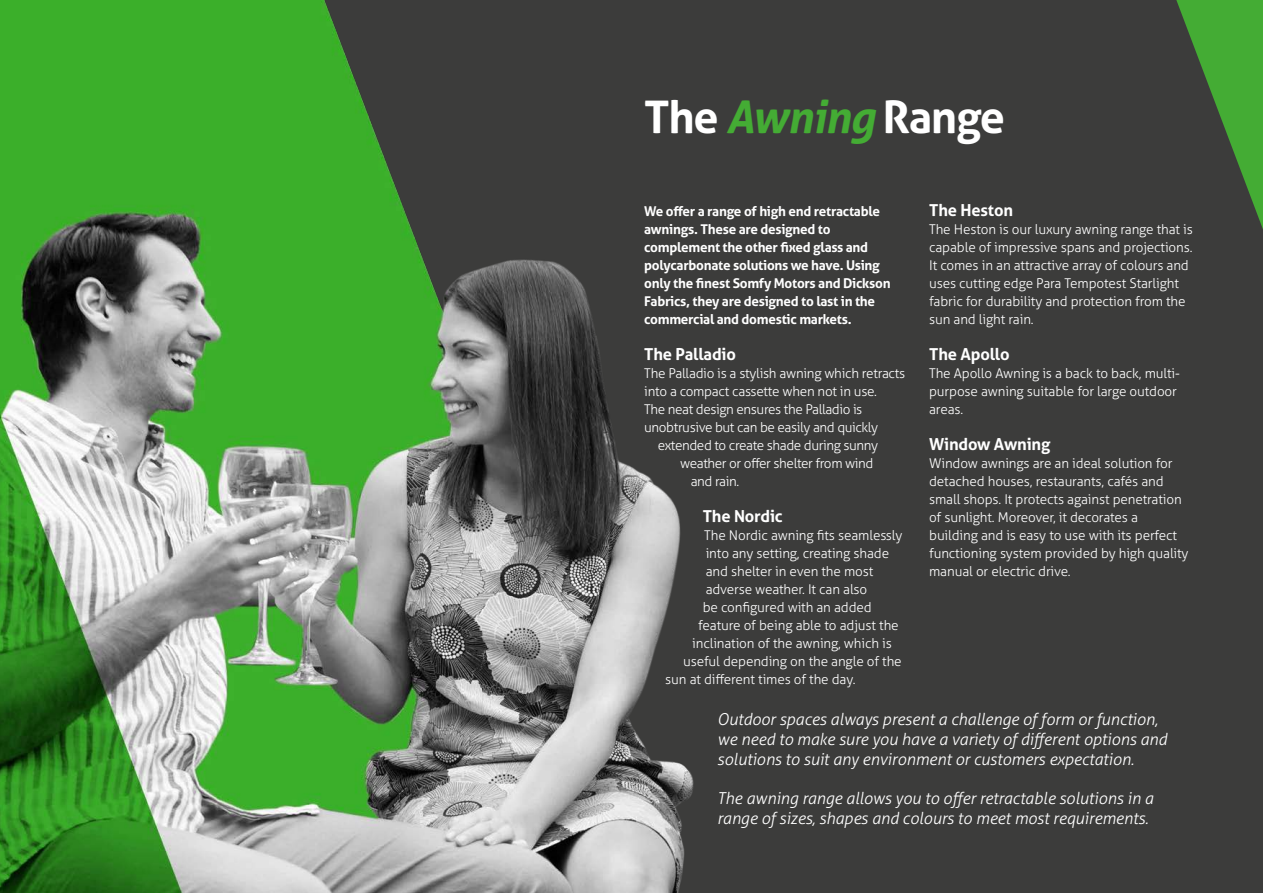
<style>
.page{position:relative;width:1263px;height:893px;background:#3c3c3b}
.page>*{position:absolute;margin:0;border:0;box-sizing:border-box;transform-origin:0 0}
.t1{font:700 45px "Aller";letter-spacing:-.03em;color:#fff}
.t2{font:italic 300 16.5px/19.8px "Aller";letter-spacing:-.005em;color:#fff}
.t3{font:700 16.5px "Aller";letter-spacing:-.01em;color:#fff}
.t4{font:300 13.5px/18px "Aller";letter-spacing:-.01em;color:#fff}
.t5{font:700 13.5px/18px "Aller";letter-spacing:-.02em;color:#fff}
.t6{font:300 13.5px "Aller";letter-spacing:-.03em;color:#fff}
.s1{font-style:italic;color:#44ac34}
</style>
<div class="page">
<img style="left:0;top:0;width:694px;height:893px">
<svg style="left:1176px;top:0;width:87px;height:229px"></svg>
<h1 class="t1" style="left:644px;top:89px;width:362px">The <span class="s1">Awning</span> Range</h1>
<p class="t5" style="left:644px;top:202px;width:248px">We offer a range of high end retractable awnings. These are designed to complement the other fixed glass and polycarbonate solutions we have. Using only the finest Somfy Motors and Dickson Fabrics, they are designed to last in the commercial and domestic markets.</p>
<p class="t3" style="left:644px;top:344px;width:93px">The Palladio</p>
<p class="t4" style="left:644px;top:364px;width:262px">The Palladio is a stylish awning which retracts</p>
<p class="t4" style="left:644px;top:382px;width:234px">into a compact cassette when not in use.</p>
<p class="t6" style="left:644px;top:401px;width:220px">The neat design ensures the Palladio is</p>
<p class="t6" style="left:644px;top:419px;width:235px">unobtrusive but can be easily and quickly</p>
<p class="t6" style="left:658px;top:437px;width:222px">extended to create shade during sunny</p>
<p class="t6" style="left:680px;top:455px;width:195px">weather or offer shelter from wind</p>
<p class="t4" style="left:691px;top:472px;width:50px">and rain.</p>
<p class="t3" style="left:703px;top:506px;width:82px">The Nordic</p>
<p class="t4" style="left:704px;top:526px;width:200px">The Nordic awning fits seamlessly</p>
<p class="t4" style="left:706px;top:544px;width:185px">into any setting, creating shade</p>
<p class="t4" style="left:706px;top:562px;width:169px">and shelter in even the most</p>
<p class="t4" style="left:706px;top:580px;width:163px">adverse weather. It can also</p>
<p class="t4" style="left:703px;top:598px;width:170px">be configured with an added</p>
<p class="t4" style="left:698px;top:616px;width:202px">feature of being able to adjust the</p>
<p class="t4" style="left:692px;top:634px;width:201px">inclination of the awning, which is</p>
<p class="t4" style="left:683px;top:652px;width:220px">useful depending on the angle of the</p>
<p class="t4" style="left:665px;top:670px;width:192px">sun at different times of the day.</p>
<p class="t3" style="left:929px;top:200px;width:86px">The Heston</p>
<p class="t4" style="left:929px;top:220px;width:265px">The Heston is our luxury awning range that is capable of impressive spans and projections.<br>It comes in an attractive array of colours and uses cutting edge Para Tempotest Starlight fabric for durability and protection from the sun and light rain.</p>
<p class="t3" style="left:929px;top:344px;width:82px">The Apollo</p>
<p class="t4" style="left:929px;top:364px;width:252px">The Apollo Awning is a back to back, multi&shy;purpose awning suitable for large outdoor areas.</p>
<p class="t3" style="left:929px;top:434px;width:123px">Window Awning</p>
<p class="t4" style="left:929px;top:454px;width:261px">Window awnings are an ideal solution for detached houses, restaurants, cafés and small shops. It protects against penetration of sunlight. Moreover, it decorates a building and is easy to use with its perfect functioning system provided by high quality manual or electric drive.</p>
<p class="t2" style="left:717px;top:709px;width:451px">Outdoor spaces always present a challenge of form or function, we need to make sure you have a variety of different options and solutions to suit any environment or customers expectation.</p>
<p class="t2" style="left:717px;top:789px;width:438px">The awning range allows you to offer retractable solutions in a range of sizes, shapes and colours to meet most requirements.</p>
</div>
